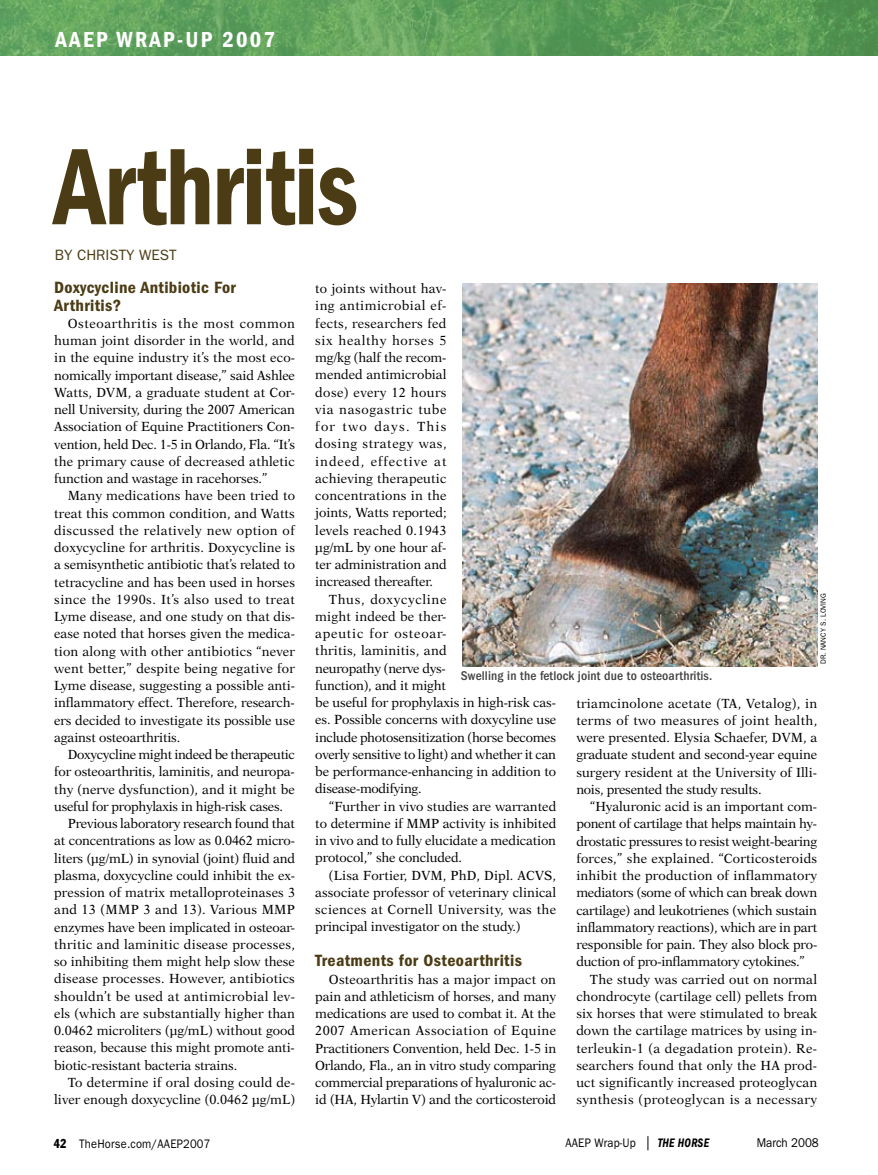
<style>
.page{position:relative;width:878px;height:1175px;background:#fff}
.page>*{position:absolute;margin:0;border:0;box-sizing:border-box;transform-origin:0 0}
.t1{font:112.5px "ITC Franklin Gothic Std Dm Cd";letter-spacing:-.015em;color:#4b3c15;scale:.9 1}
.t2{font:22.5px "ITC Franklin Gothic Std Dm Cd";letter-spacing:.1em;color:#fff}
.t3{font:16.8px/17.2px "ITC Franklin Gothic Std Dm Cd";letter-spacing:.02em;color:#4b3c15;scale:1.05 1}
.t4{font:15px "ITC Franklin Gothic Std";color:#4b3c15}
.t5{font:13.35px/17.2px "New Aster LT Std";letter-spacing:-.01em;color:#000;text-align:justify;scale:.96 1}
.t6{font:13.35px "New Aster LT Std";letter-spacing:.01em;color:#000;scale:.96 1}
.t7{font:13.35px "New Aster LT Std";letter-spacing:.015em;color:#000;scale:.96 1}
.t8{font:13.35px "New Aster LT Std";letter-spacing:.025em;color:#000;scale:.96 1}
.t9{font:13.35px "New Aster LT Std";letter-spacing:.02em;color:#000;scale:.96 1}
.t10{font:13.35px "New Aster LT Std";letter-spacing:.03em;color:#000;scale:.96 1}
.t11{font:500 condensed 13.2px "ITC Franklin Gothic Std";letter-spacing:.01em;color:#414142}
.t12{font:12.75px "ITC Franklin Gothic Std";color:#000;scale:.9 1}
.t13{font:12.75px "ITC Franklin Gothic Std Dm Cd It";letter-spacing:.02em;color:#000;scale:.9 1}
.t14{font:12.3px "ITC Franklin Gothic Std";letter-spacing:.015em;color:#000;scale:.9 1}
.t15{font:7.5px "ITC Franklin Gothic Std";letter-spacing:.015em;color:#000;scale:.95 1}
.s1{font-family:"Franklin Gothic Std";font-stretch:condensed;font-size:12.75px}
</style>
<div class="page">
<svg style="left:647px;top:1136px;width:1px;height:14px"></svg>
<img style="left:0;top:0;width:877px;height:56px">
<svg style="left:877px;top:0;width:1px;height:56px"></svg>
<img style="left:463px;top:283px;width:354px;height:383px">
<h2 class="t2" style="left:56px;top:26px;width:221px">AAEP WRAP-UP 2007</h2>
<h1 class="t1" style="left:54px;top:123px;width:339px">Arthritis</h1>
<p class="t4" style="left:55px;top:246px;width:123px">By Ch risty west</p>
<p class="t3" style="left:54px;top:279px;width:175px">Doxycycline Antibiotic For<br>Arthritis?</p>
<p class="t5" style="left:54px;top:315px;width:252px;text-indent:14px">Osteoarthritis is the most common human joint disorder in the world, and in the equine industry it’s the most eco&shy;nomically important disease,” said Ashlee Watts, DVM, a graduate student at Cor&shy;nell University, during the 2007 American Association of Equine Practitioners Con&shy;vention, held Dec. 1-5 in Orlando, Fla. “It’s the primary cause of decreased athletic function and wastage in racehorses.”</p>
<p class="t5" style="left:54px;top:487px;width:252px;text-indent:14px">Many medications have been tried to treat this common condition, and Watts discussed the relatively new option of doxycycline for arthritis. Doxycycline is a semisynthetic antibiotic that’s related to tetracycline and has been used in horses since the 1990s. It’s also used to treat Lyme disease, and one study on that dis&shy;ease noted that horses given the medica&shy;tion along with other antibiotics “never went better,” despite being negative for Lyme disease, suggesting a possible anti&shy;inflammatory effect. Therefore, research&shy;ers decided to investigate its possible use against osteoarthritis.</p>
<p class="t5" style="left:68px;top:746px;width:238px">Doxycycline might indeed be therapeutic</p>
<p class="t5" style="left:54px;top:763px;width:252px">for osteoarthritis, laminitis, and neuropa-</p>
<p class="t5" style="left:54px;top:780px;width:252px">thy (nerve dysfunction), and it might be</p>
<p class="t5" style="left:54px;top:797px;width:240px">useful for prophylaxis in high-risk cases.</p>
<p class="t5" style="left:68px;top:815px;width:238px">Previous laboratory research found that</p>
<p class="t5" style="left:54px;top:832px;width:252px">at concentrations as low as 0.0462 micro-</p>
<p class="t5" style="left:54px;top:849px;width:252px">liters (µg/mL) in synovial (joint) fluid and</p>
<p class="t5" style="left:54px;top:866px;width:252px">plasma, doxycycline could inhibit the ex-</p>
<p class="t6" style="left:54px;top:884px;width:252px">pression of matrix metalloproteinases 3</p>
<p class="t8" style="left:54px;top:902px;width:252px">and 13 (MMP 3 and 13). Various MMP</p>
<p class="t5" style="left:54px;top:918px;width:252px">enzymes have been implicated in osteoar-</p>
<p class="t9" style="left:54px;top:936px;width:252px">thritic and laminitic disease processes,</p>
<p class="t5" style="left:54px;top:953px;width:252px">so inhibiting them might help slow these</p>
<p class="t9" style="left:54px;top:971px;width:252px">disease processes. However, antibiotics</p>
<p class="t8" style="left:54px;top:988px;width:252px">shouldn’t be used at antimicrobial lev-</p>
<p class="t6" style="left:54px;top:1005px;width:252px">els (which are substantially higher than</p>
<p class="t5" style="left:54px;top:1022px;width:252px">0.0462 microliters (µg/mL) without good</p>
<p class="t5" style="left:54px;top:1039px;width:252px">reason, because this might promote anti-</p>
<p class="t5" style="left:54px;top:1056px;width:192px">biotic-resistant bacteria strains.</p>
<p class="t7" style="left:68px;top:1074px;width:238px">To determine if oral dosing could de-</p>
<p class="t5" style="left:54px;top:1091px;width:252px">liver enough doxycycline (0.0462 µg/mL)</p>
<p class="t5" style="left:315px;top:280px;width:138px">to joints without hav&shy;ing antimicrobial ef&shy;fects, researchers fed six healthy horses 5 mg/kg (half the recom&shy;mended antimicrobial dose) every 12 hours via nasogastric tube for two days. This dosing strategy was, indeed, effective at achieving therapeutic concentrations in the joints, Watts reported; levels reached 0.1943 µg/mL by one hour af&shy;ter administration and increased thereafter.</p>
<p class="t5" style="left:315px;top:590px;width:252px;text-align:left;text-indent:14px">Thus, doxycycline<br>might indeed be ther-<br>apeutic for osteoar-<br>thritis, laminitis, and<br>neuropathy (nerve dys-<br>function), and it might<br>be useful for prophylaxis in high-risk cas&shy;es. Possible concerns with doxycyline use include photosensitization (horse becomes overly sensitive to light) and whether it can be performance-enhancing in addition to disease-modifying.</p>
<p class="t5" style="left:315px;top:797px;width:252px;text-indent:14px">“Further in vivo studies are warranted to determine if MMP activity is inhibited in vivo and to fully elucidate a medication protocol,” she concluded.</p>
<p class="t5" style="left:315px;top:866px;width:252px;text-indent:14px">(Lisa Fortier, DVM, PhD, Dipl. ACVS, associate professor of veterinary clinical sciences at Cornell University, was the principal investigator on the study.)</p>
<p class="t3" style="left:315px;top:952px;width:198px">Treatments for Osteoarthritis</p>
<p class="t5" style="left:315px;top:970px;width:252px;text-indent:14px">Osteoarthritis has a major impact on pain and athleticism of horses, and many medications are used to combat it. At the 2007 American Association of Equine Practitioners Convention, held Dec. 1-5 in Orlando, Fla., an in vitro study comparing commercial preparations of hyaluronic ac&shy;id (HA, Hylartin V) and the corticosteroid</p>
<p class="t15" style="left:819px;top:664px;width:76px;rotate:-90deg">Dr. Nancy S. Loving</p>
<p class="t11" style="left:461px;top:668px;width:253px">Swelling in the fetlock joint due to osteoarthritis.</p>
<p class="t5" style="left:576px;top:694px;width:252px">triamcinolone acetate (TA, Vetalog), in terms of two measures of joint health, were presented. Elysia Schaefer, DVM, a graduate student and second-year equine surgery resident at the University of Illi&shy;nois, presented the study results.</p>
<p class="t5" style="left:590px;top:798px;width:238px">“Hyaluronic acid is an important com-</p>
<p class="t5" style="left:576px;top:815px;width:252px">ponent of cartilage that helps maintain hy-</p>
<p class="t5" style="left:576px;top:832px;width:252px">drostatic pressures to resist weight-bearing</p>
<p class="t7" style="left:576px;top:850px;width:252px">forces,” she explained. “Corticosteroids</p>
<p class="t7" style="left:576px;top:867px;width:252px">inhibit the production of inflammatory</p>
<p class="t5" style="left:576px;top:884px;width:252px">mediators (some of which can break down</p>
<p class="t5" style="left:576px;top:901px;width:252px">cartilage) and leukotrienes (which sustain</p>
<p class="t5" style="left:576px;top:918px;width:252px">inflammatory reactions), which are in part</p>
<p class="t5" style="left:576px;top:935px;width:252px">responsible for pain. They also block pro-</p>
<p class="t5" style="left:576px;top:953px;width:239px">duction of pro-inflammatory cytokines.”</p>
<p class="t7" style="left:590px;top:971px;width:238px">The study was carried out on normal</p>
<p class="t6" style="left:576px;top:988px;width:252px">chondrocyte (cartilage cell) pellets from</p>
<p class="t6" style="left:576px;top:1005px;width:252px">six horses that were stimulated to break</p>
<p class="t5" style="left:576px;top:1022px;width:252px">down the cartilage matrices by using in-</p>
<p class="t8" style="left:576px;top:1040px;width:252px">terleukin-1 (a degadation protein). Re-</p>
<p class="t7" style="left:576px;top:1057px;width:252px">searchers found that only the HA prod-</p>
<p class="t6" style="left:576px;top:1074px;width:252px">uct significantly increased proteoglycan</p>
<p class="t10" style="left:576px;top:1091px;width:252px">synthesis (proteoglycan is a necessary</p>
<p class="t14" style="left:54px;top:1136px;width:175px"><span class="s1">42</span> TheHorse.com/AAEP2007</p>
<p class="t14" style="left:565px;top:1135px;width:80px">AAEP Wrap-Up</p>
<p class="t13" style="left:657px;top:1135px;width:59px">THE HORSE</p>
<p class="t12" style="left:756px;top:1135px;width:70px">March 2008</p>
</div>
